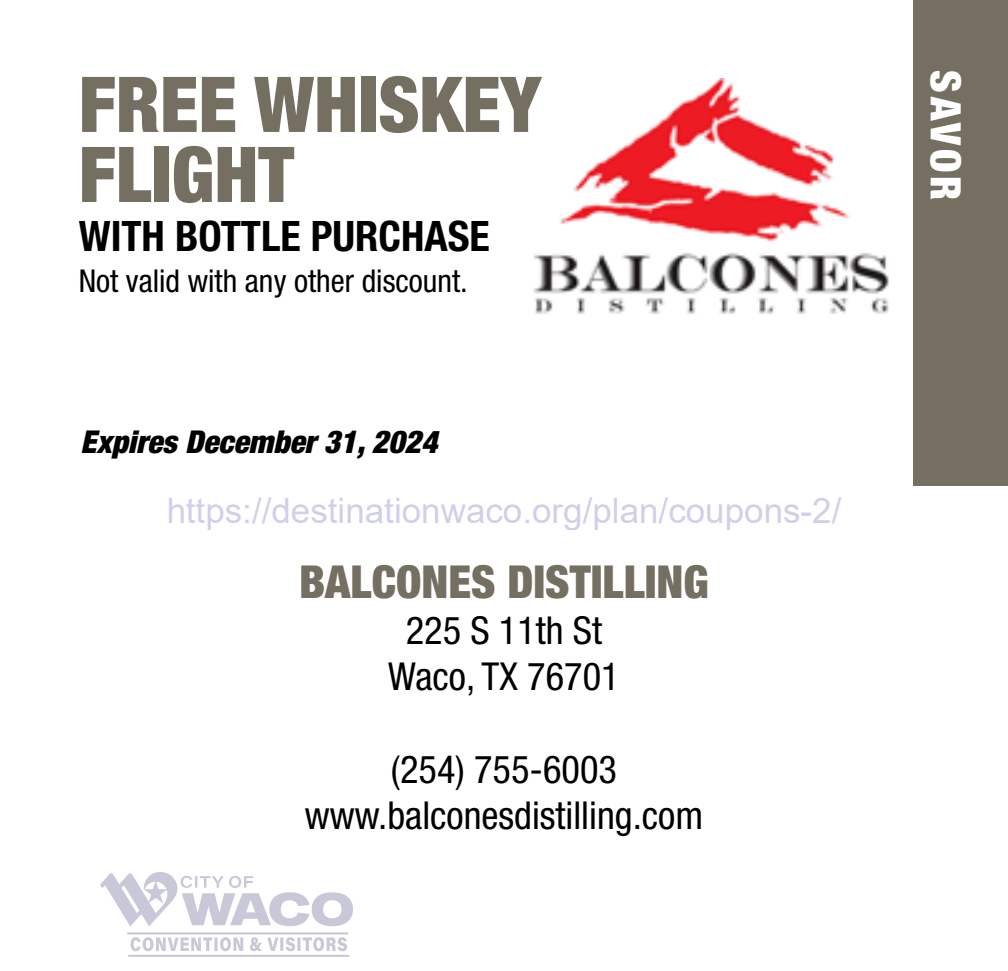
<style>
.page{position:relative;width:1008px;height:971px;background:#fff}
.page>*{position:absolute;margin:0;border:0;box-sizing:border-box;transform-origin:0 0}
.t1{font:900 condensed 77px/70px "Helvetica Neue LT Std";color:#756f61}
.t2{font:900 condensed 45.5px "Helvetica Neue LT Std";color:#756f61}
.t3{font:700 condensed 42px "Helvetica Neue LT Std";color:#000}
.t4{font:900 condensed 42px "Helvetica Neue LT Std";color:#fff}
.t5{font:condensed 38.5px/46.2px "Helvetica Neue LT Std";color:#000;text-align:center}
.t6{font:35px "Arial";color:rgb(64 64 171/.25)}
.t7{font:condensed 31.5px "Helvetica Neue LT Std";color:#000}
.t8{font:italic 900 condensed 31.5px "Helvetica Neue LT Std";color:#000}
</style>
<div class="page">
<img style="left:101px;top:872px;width:252px;height:80px">
<img style="left:533px;top:78px;width:356px;height:236px">
<div style="left:914px;top:0;width:94px;height:485px;background:#756f61"></div>
<h1 class="t1" style="left:79px;top:68px;width:464px">FREE WHISKEY<br>FLIGHT</h1>
<p class="t3" style="left:79px;top:210px;width:413px">WITH BOTTLE PURCHASE</p>
<p class="t7" style="left:79px;top:263px;width:391px">Not valid with any other discount.</p>
<p class="t8" style="left:81px;top:422px;width:358px">Expires December 31, 2024</p>
<p class="t6" style="left:166px;top:486px;width:677px">https://destinationwaco.org/plan/coupons-2/</p>
<p class="t2" style="left:299px;top:553px;width:411px">BALCONES DISTILLING</p>
<p class="t5" style="left:388px;top:607px;width:233px">225 S 11th St<br>Waco, TX 76701</p>
<p class="t5" style="left:305px;top:745px;width:400px">(254) 755-6003 www.balconesdistilling.com</p>
<p class="t4" style="left:972px;top:70px;width:132px;rotate:90deg">SAVOR</p>
</div>
